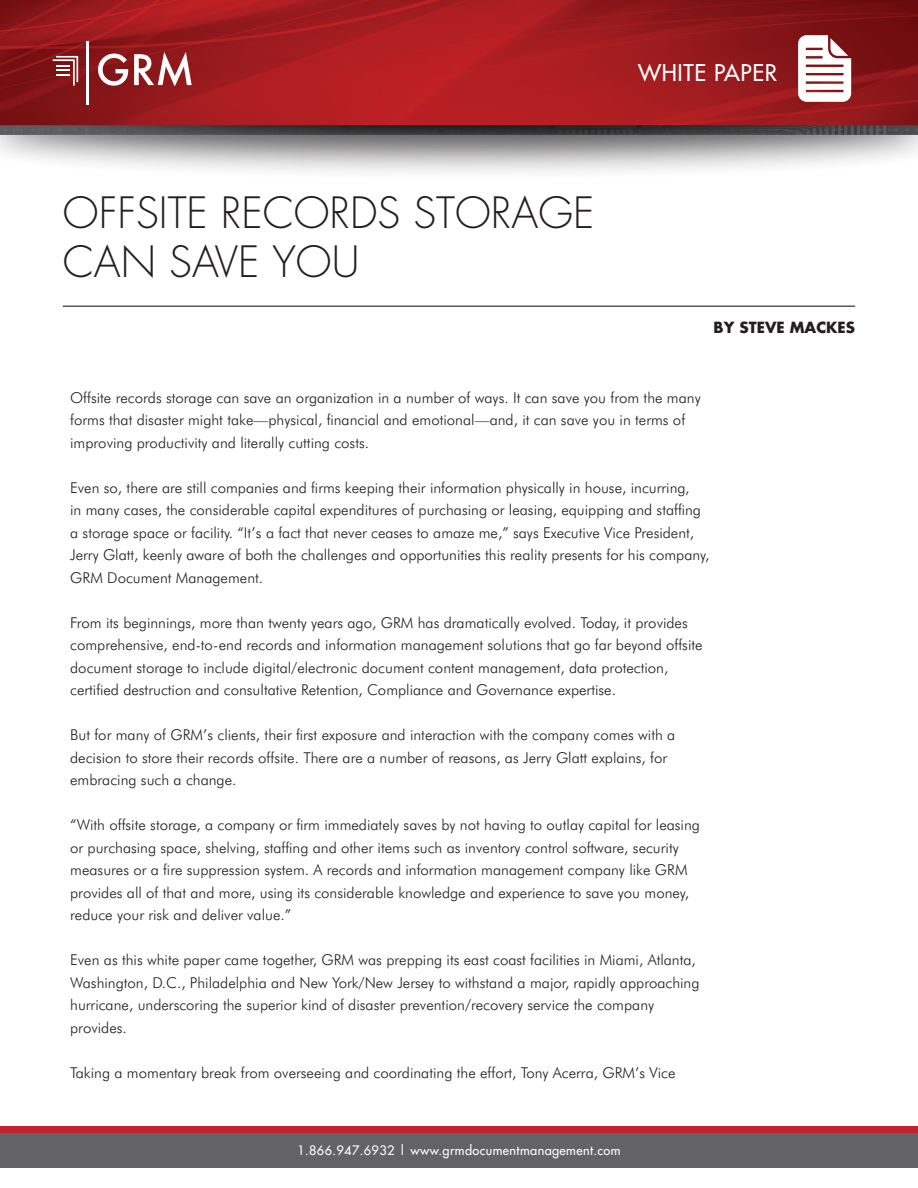
<style>
.page{position:relative;width:918px;height:1188px;background:#fff}
.page>*{position:absolute;margin:0;border:0;box-sizing:border-box;transform-origin:0 0}
.t1{font:300 42px/49.5px "Futura";color:#231f20}
.t2{font:22.5px "Futura";letter-spacing:.03em;color:#fff}
.t3{font:300 15px/22.5px "Futura BT";color:#231f20}
.t4{font:700 15px "Futura";color:#231f20}
.t5{font:12.75px "Futura";letter-spacing:.03em;color:#fff}
</style>
<div class="page">
<div style="left:0;top:1126px;width:918px;height:32px;background:#c42032"></div>
<div style="left:0;top:1133px;width:918px;height:35px;background:#636366"></div>
<div style="left:0;top:74px;width:918px;height:107px;background:#231f20;opacity:.75"></div>
<img style="left:0;top:0;width:918px;height:135px">
<svg style="left:0;top:35px;width:918px;height:82px;background:#a32629"></svg>
<hr style="left:63px;top:306px;width:792px;height:1px;background:#231f20">
<h1 class="t1" style="left:63px;top:188px;width:533px">OFFSITE RECORDS STORAGE<br>CAN SAVE YOU</h1>
<h2 class="t2" style="left:638px;top:58px;width:140px">WHITE PAPER</h2>
<p class="t4" style="left:714px;top:317px;width:143px">BY STEVE MACKES</p>
<p class="t3" style="left:70px;top:386px;width:632px">Offsite records storage can save an organization in a number of ways. It can save you from the many forms that disaster might take—physical, financial and emotional—and, it can save you in terms of improving productivity and literally cutting costs.</p>
<p class="t3" style="left:70px;top:476px;width:641px">Even so, there are still companies and firms keeping their information physically in house, incurring,<br>in many cases, the considerable capital expenditures of purchasing or leasing, equipping and staffing a storage space or facility. “It’s a fact that never ceases to amaze me,” says Executive Vice President, Jerry Glatt, keenly aware of both the challenges and opportunities this reality presents for his company, GRM Document Management.</p>
<p class="t3" style="left:70px;top:611px;width:634px">From its beginnings, more than twenty years ago, GRM has dramatically evolved. Today, it provides comprehensive, end-to-end records and information management solutions that go far beyond offsite document storage to include digital/electronic document content management, data protection, certified destruction and consultative Retention, Compliance and Governance expertise.</p>
<p class="t3" style="left:70px;top:724px;width:607px">But for many of GRM’s clients, their first exposure and interaction with the company comes with a decision to store their records offsite. There are a number of reasons, as Jerry Glatt explains, for embracing such a change.</p>
<p class="t3" style="left:70px;top:814px;width:631px">“With offsite storage, a company or firm immediately saves by not having to outlay capital for leasing or purchasing space, shelving, staffing and other items such as inventory control software, security measures or a fire suppression system. A records and information management company like GRM provides all of that and more, using its considerable knowledge and experience to save you money, reduce your risk and deliver value.”</p>
<p class="t3" style="left:70px;top:949px;width:631px">Even as this white paper came together, GRM was prepping its east coast facilities in Miami, Atlanta, Washington, D.C., Philadelphia and New York/New Jersey to withstand a major, rapidly approaching hurricane, underscoring the superior kind of disaster prevention/recovery service the company provides.</p>
<p class="t3" style="left:70px;top:1061px;width:607px">Taking a momentary break from overseeing and coordinating the effort, Tony Acerra, GRM’s Vice</p>
<p class="t5" style="left:297px;top:1142px;width:325px">1.866.947.6932 | www.grmdocumentmanagement.com</p>
</div>
